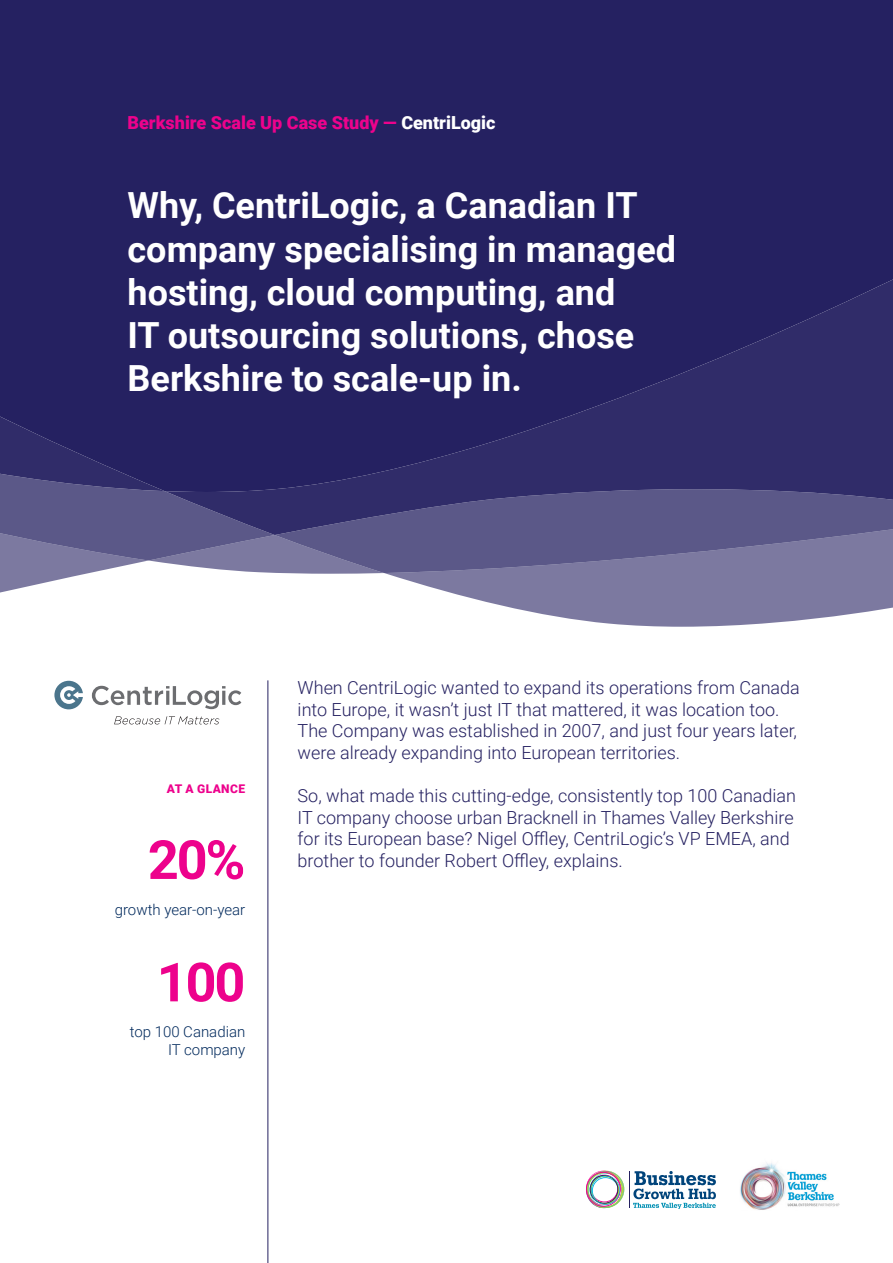
<style>
.page{position:relative;width:893px;height:1263px;background:#fff}
.page>*{position:absolute;margin:0;border:0;box-sizing:border-box;transform-origin:0 0}
.t1{font:700 54px "Roboto";color:#ed028c}
.t2{font:700 36px/43.2px "Roboto";color:#fff}
.t3{font:300 18px/21.6px "Roboto";color:#252161}
.t4{font:900 18px "Roboto";color:#ed028c}
.t5{font:300 15px "Roboto";color:#00295c}
.t6{font:900 12px "Roboto";letter-spacing:.035em;color:#ed028c}
.s1{color:#fff}
</style>
<div class="page">
<img style="left:740px;top:1162px;width:100px;height:48px">
<hr style="left:629px;top:1171px;width:1px;height:37px;background:#252161">
<svg style="left:633px;top:1171px;width:83px;height:38px"></svg>
<svg style="left:586px;top:1171px;width:38px;height:37px"></svg>
<svg style="left:384px;top:573px;width:509px;height:54px;fill:#7c79a0"></svg>
<svg style="left:384px;top:535px;width:509px;height:38px;fill:#5b5888"></svg>
<svg style="left:384px;top:492px;width:509px;height:43px;fill:#5b5888"></svg>
<svg style="left:0;top:492px;width:384px;height:101px"></svg>
<svg style="left:0;top:0;width:893px;height:492px;fill:#252161"></svg>
<svg style="left:92px;top:686px;width:149px;height:23px"></svg>
<svg style="left:114px;top:716px;width:105px;height:8px"></svg>
<svg style="left:54px;top:681px;width:29px;height:28px"></svg>
<hr style="left:267px;top:680px;width:1px;height:583px;background:#252161">
<p class="t4" style="left:128px;top:110px;width:369px">Berkshire Scale Up Case Study — <span class="s1">CentriLogic</span></p>
<p class="t2" style="left:128px;top:183px;width:550px">Why, CentriLogic, a Canadian IT company specialising in managed hosting, cloud computing, and<br>IT outsourcing solutions, chose<br>Berkshire to scale-up in.</p>
<p class="t6" style="left:167px;top:780px;width:80px">AT A GLANCE</p>
<p class="t1" style="left:148px;top:822px;width:99px">20%</p>
<p class="t5" style="left:115px;top:899px;width:132px">growth year-on-year</p>
<p class="t1" style="left:157px;top:944px;width:90px">100</p>
<p class="t5" style="left:130px;top:1021px;width:117px">top 100 Canadian</p>
<p class="t5" style="left:168px;top:1039px;width:79px">IT company</p>
<p class="t3" style="left:298px;top:676px;width:504px">When CentriLogic wanted to expand its operations from Canada into Europe, it wasn’t just IT that mattered, it was location too.<br>The Company was established in 2007, and just four years later, were already expanding into European territories.</p>
<p class="t3" style="left:298px;top:784px;width:500px">So, what made this cutting-edge, consistently top 100 Canadian IT company choose urban Bracknell in Thames Valley Berkshire for its European base? Nigel Offley, CentriLogic’s VP EMEA, and brother to founder Robert Offley, explains.</p>
</div>
